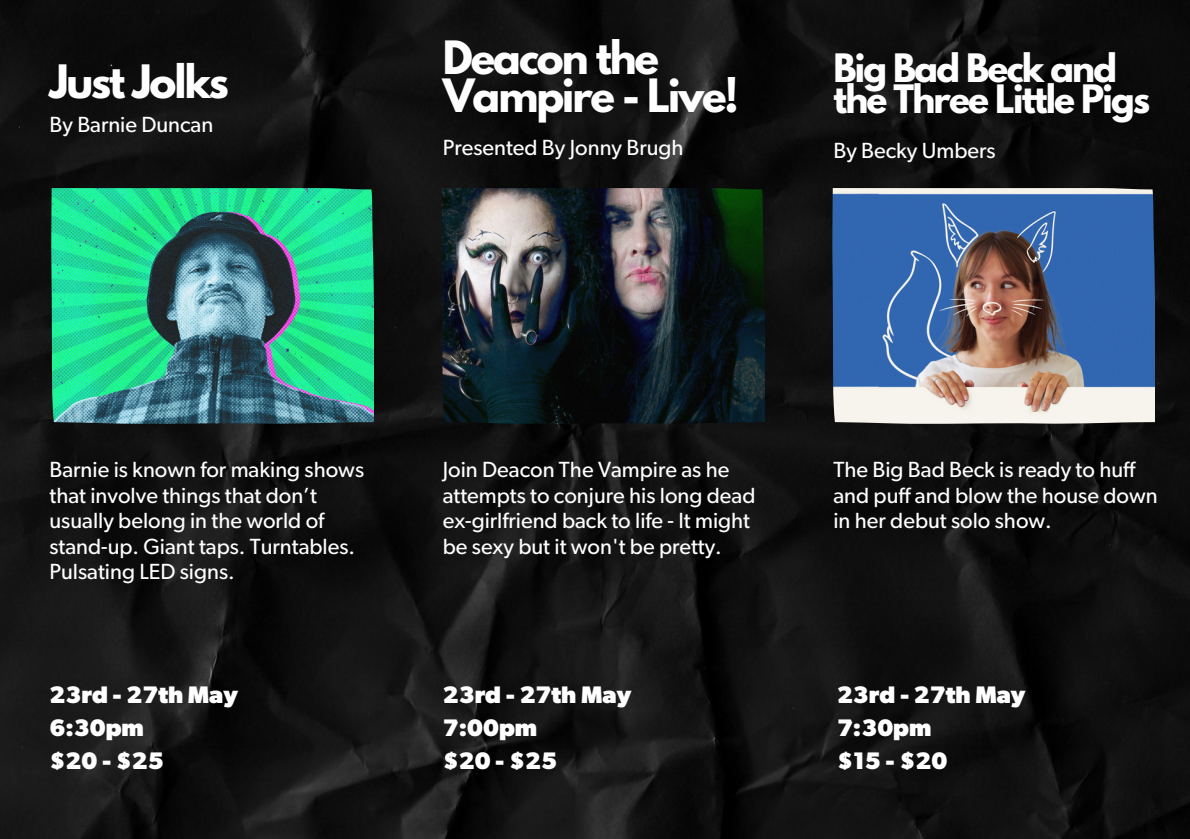
<style>
.page{position:relative;width:1190px;height:839px;background:#fff}
.page>*{position:absolute;margin:0;border:0;box-sizing:border-box;transform-origin:0 0}
.t1{font:700 40.8px "League Spartan";letter-spacing:-.05em;color:#fff}
.t2{font:700 40.6px/37.4px "League Spartan";letter-spacing:-.05em;color:#fff}
.t3{font:700 34.6px/31.4px "League Spartan";letter-spacing:-.05em;color:#fff}
.t4{font:700 24px "Gibson";color:#fff}
.t5{font:22px/25.4px "Gibson";color:#fff}
</style>
<div class="page">
<img style="left:0;top:0;width:1190px;height:838px">
<img style="left:51px;top:188px;width:323px;height:236px">
<img style="left:442px;top:188px;width:322px;height:236px">
<img style="left:832px;top:188px;width:323px;height:236px">
<p class="t1" style="left:50px;top:62px;width:181px">Just Jolks</p>
<p class="t5" style="left:50px;top:113px;width:165px">By Barnie Duncan</p>
<p class="t2" style="left:443px;top:44px;width:297px">Deacon the<br>Vampire - Live!</p>
<p class="t3" style="left:833px;top:57px;width:318px">Big Bad Beck and the Three Little Pigs</p>
<p class="t5" style="left:443px;top:136px;width:242px">Presented By Jonny Brugh</p>
<p class="t5" style="left:833px;top:139px;width:164px">By Becky Umbers</p>
<p class="t5" style="left:50px;top:458px;width:316px">Barnie is known for making shows that involve things that don’t usually belong in the world of stand-up. Giant taps. Turntables.<br>Pulsating LED signs.</p>
<p class="t5" style="left:443px;top:458px;width:314px">Join Deacon The Vampire as he attempts to conjure his long dead ex-girlfriend back to life - It might be sexy but it won't be pretty.</p>
<p class="t5" style="left:833px;top:458px;width:326px">The Big Bad Beck is ready to huff and puff and blow the house down in her debut solo show.</p>
<p class="t4" style="left:50px;top:683px;width:190px">23rd - 27th May</p>
<p class="t4" style="left:50px;top:716px;width:96px">6:30pm</p>
<p class="t4" style="left:50px;top:749px;width:116px">$20 - $25</p>
<p class="t4" style="left:443px;top:683px;width:190px">23rd - 27th May</p>
<p class="t4" style="left:443px;top:716px;width:96px">7:00pm</p>
<p class="t4" style="left:443px;top:749px;width:116px">$20 - $25</p>
<p class="t4" style="left:837px;top:683px;width:190px">23rd - 27th May</p>
<p class="t4" style="left:837px;top:716px;width:96px">7:30pm</p>
<p class="t4" style="left:837px;top:749px;width:112px">$15 - $20</p>
</div>
